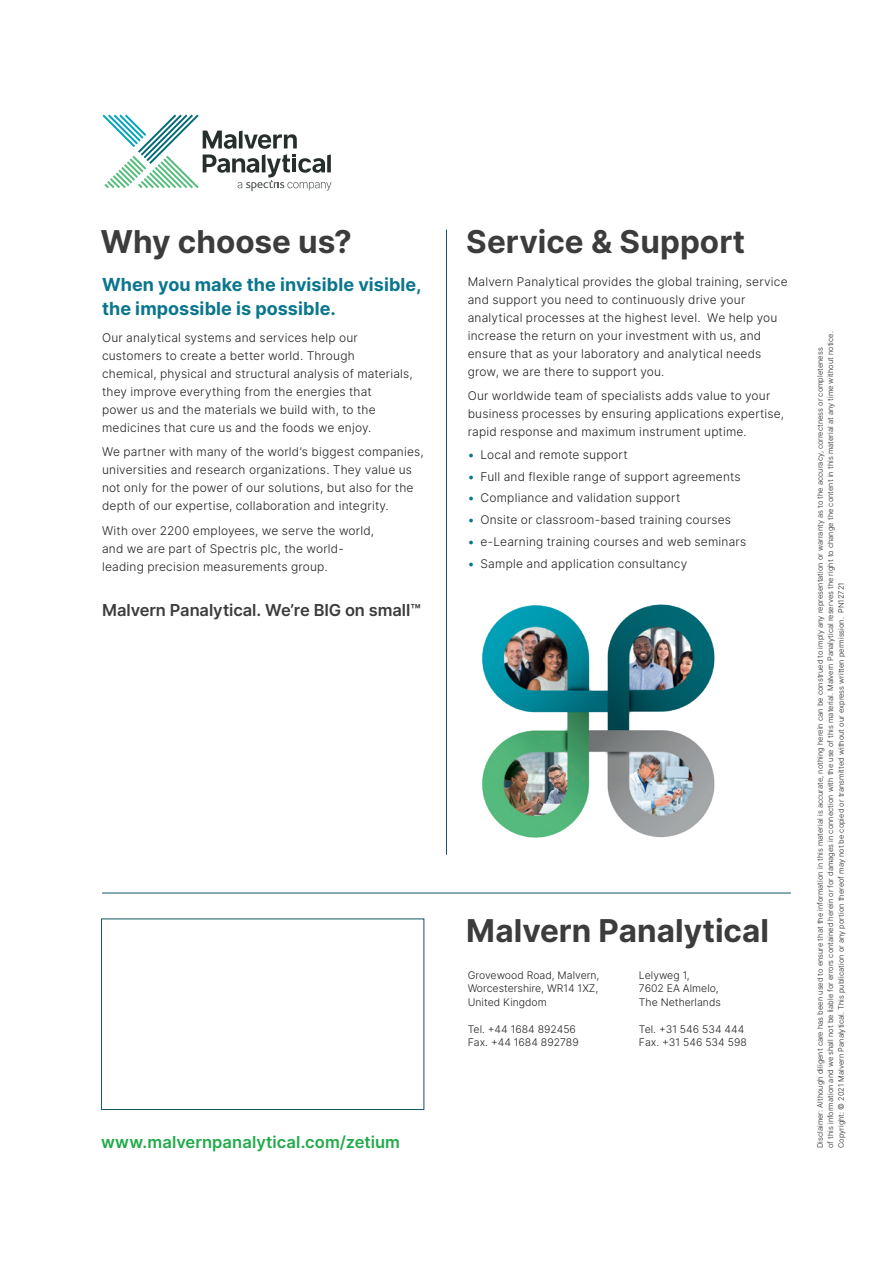
<style>
.page{position:relative;width:893px;height:1263px;background:#fff}
.page>*{position:absolute;margin:0;border:0;box-sizing:border-box;transform-origin:0 0}
.t1{font:700 31.5px "Inter";color:#3c3c3d}
.t2{font:700 18px/24px "Inter";letter-spacing:.005em;color:#0a768d}
.t3{font:600 16.5px "Inter";letter-spacing:-.005em;color:#3c3c3d}
.t4{font:600 16.5px "Inter";letter-spacing:.005em;color:#21aa49}
.t5{font:300 12px/18px "Inter";letter-spacing:.015em;color:#231f20}
.t6{font:300 10.5px/13.5px "Inter";color:#231f20}
.t7{font:300 7.5px/10.5px "Inter";color:#231f20}
.s1{font-weight:400;color:#0a768d}
</style>
<div class="page">
<div style="left:101px;top:918px;width:323px;height:192px;border:1px solid #135461"></div>
<hr style="left:102px;top:893px;width:689px;height:1px;background:#135461">
<hr style="left:446px;top:230px;width:1px;height:625px;background:#135461">
<img style="left:481px;top:604px;width:234px;height:234px">
<svg style="left:103px;top:115px;width:229px;height:76px"></svg>
<h1 class="t1" style="left:101px;top:218px;width:253px">Why choose us?</h1>
<h1 class="t1" style="left:466px;top:218px;width:280px">Service &amp; Support</h1>
<h2 class="t2" style="left:102px;top:272px;width:321px">When you make the invisible visible, the impossible is possible.</h2>
<p class="t5" style="left:102px;top:328px;width:312px">Our analytical systems and services help our customers to create a better world. Through<br>chemical, physical and structural analysis of materials, they improve everything from the energies that<br>power us and the materials we build with, to the medicines that cure us and the foods we enjoy.</p>
<p class="t5" style="left:102px;top:443px;width:323px">We partner with many of the world’s biggest companies, universities and research organizations. They value us not only for the power of our solutions, but also for the depth of our expertise, collaboration and integrity.</p>
<p class="t5" style="left:102px;top:521px;width:274px">With over 2200 employees, we serve the world, and we are part of Spectris plc, the world&shy;leading precision measurements group.</p>
<h3 class="t3" style="left:102px;top:598px;width:320px">Malvern Panalytical. We’re BIG on small™</h3>
<p class="t5" style="left:468px;top:272px;width:321px">Malvern Panalytical provides the global training, service and support you need to continuously drive your analytical processes at the highest level. We help you increase the return on your investment with us, and ensure that as your laboratory and analytical needs grow, we are there to support you.</p>
<p class="t5" style="left:468px;top:386px;width:318px">Our worldwide team of specialists adds value to your business processes by ensuring applications expertise, rapid response and maximum instrument uptime.</p>
<p class="t5" style="left:468px;top:445px;width:161px"><span class="s1">•</span> Local and remote support</p>
<p class="t5" style="left:468px;top:467px;width:274px"><span class="s1">•</span> Full and flexible range of support agreements</p>
<p class="t5" style="left:468px;top:489px;width:214px"><span class="s1">•</span> Compliance and validation support</p>
<p class="t5" style="left:468px;top:511px;width:265px"><span class="s1">•</span> Onsite or classroom-based training courses</p>
<p class="t5" style="left:468px;top:533px;width:280px"><span class="s1">•</span> e-Learning training courses and web seminars</p>
<p class="t5" style="left:468px;top:554px;width:221px"><span class="s1">•</span> Sample and application consultancy</p>
<h1 class="t1" style="left:466px;top:907px;width:304px">Malvern Panalytical</h1>
<h3 class="t4" style="left:101px;top:1130px;width:301px">www.malvernpanalytical.com/zetium</h3>
<p class="t6" style="left:468px;top:968px;width:133px;text-align:justify">Grovewood Road, Malvern, Worcestershire, WR14 1XZ, United Kingdom</p>
<p class="t6" style="left:468px;top:1022px;width:112px">Tel. +44 1684 892456<br>Fax. +44 1684 892789</p>
<p class="t6" style="left:639px;top:968px;width:83px">Lelyweg 1,<br>7602 EA Almelo,<br>The Netherlands</p>
<p class="t6" style="left:639px;top:1022px;width:109px">Tel. +31 546 534 444<br>Fax. +31 546 534 598</p>
<p class="t7" style="left:815px;top:1148px;width:818px;rotate:-90deg">Disclaimer: Although diligent care has been used to ensure that the information in this material is accurate, nothing herein can be construed to imply any representation or warranty as to the accuracy, correctness or completeness<br>of this information and we shall not be liable for errors contained herein or for damages in connection with the use of this material. Malvern Panalytical reserves the right to change the content in this material at any time without notice.<br>Copyright: © 2021 Malvern Panalytical. This publication or any portion thereof may not be copied or transmitted without our express written permission. PN12721</p>
</div>
